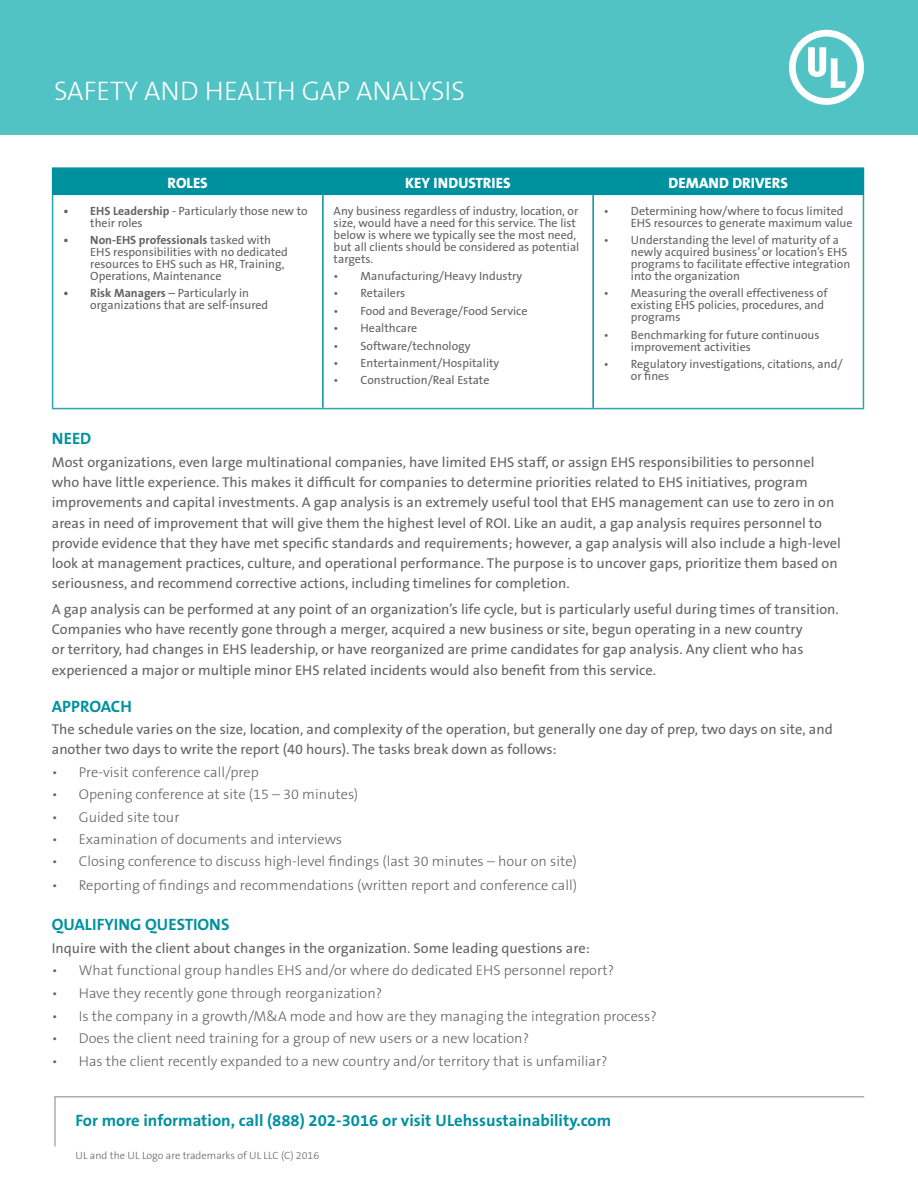
<style>
.page{position:relative;width:918px;height:1188px;background:#fff}
.page>*{position:absolute;margin:0;border:0;box-sizing:border-box;transform-origin:0 0}
.t1{font:300 27px "The Sans B3";color:#fff}
.t2{font:700 16.5px "The Sans B7";color:#00919f}
.t3{font:800 15px "The Sans B8";color:#fff}
.t4{font:14.25px/20.2px "The Sans B5 Plain";color:#636366}
.t5{font:300 14.25px "The Sans B3";color:#636366}
.t6{font:12px/12px "The Sans B5 Plain";color:#636366}
.t7{font:300 10.5px "The Sans B3";color:#636366}
.s1{font-family:"The Sans B7";font-weight:700}
</style>
<div class="page">
<svg style="left:54px;top:1096px;width:811px;height:51px"></svg>
<div style="left:0;top:0;width:918px;height:135px;background:#52c3c4"></div>
<svg style="left:789px;top:30px;width:75px;height:75px"></svg>
<hr style="left:52px;top:167px;width:271px;height:2px;background:#00919f">
<hr style="left:323px;top:167px;width:270px;height:2px;background:#00919f">
<hr style="left:593px;top:167px;width:271px;height:2px;background:#00919f">
<div style="left:52px;top:168px;width:812px;height:27px;background:#00919f"></div>
<hr style="left:322px;top:195px;width:2px;height:213px;background:#00919f">
<hr style="left:592px;top:195px;width:2px;height:213px;background:#00919f">
<hr style="left:52px;top:195px;width:1px;height:213px;background:#27a6b1">
<hr style="left:863px;top:195px;width:1px;height:213px;background:#27a6b1">
<hr style="left:52px;top:408px;width:271px;height:1px;background:#27a6b1">
<hr style="left:323px;top:408px;width:270px;height:1px;background:#27a6b1">
<hr style="left:593px;top:408px;width:271px;height:1px;background:#27a6b1">
<p class="t1" style="left:54px;top:77px;width:413px">SAFETY AND HEALTH GAP ANALYSIS</p>
<p class="t3" style="left:168px;top:175px;width:42px">ROLES</p>
<p class="t3" style="left:405px;top:175px;width:107px">KEY INDUSTRIES</p>
<p class="t3" style="left:669px;top:175px;width:121px">DEMAND DRIVERS</p>
<p class="t6" style="left:90px;top:205px;width:219px;text-indent:-27px"><span class="s1">• EHS Leadership</span> - Particularly those new to their roles</p>
<p class="t6" style="left:90px;top:235px;width:199px;text-indent:-27px"><span class="s1">• Non-EHS professionals</span> tasked with EHS responsibilities with no dedicated resources to EHS such as HR, Training, Operations, Maintenance</p>
<p class="t6" style="left:90px;top:288px;width:179px;text-indent:-27px"><span class="s1">• Risk Managers</span> – Particularly in organizations that are self-insured</p>
<p class="t6" style="left:631px;top:205px;width:223px;text-indent:-27px">• Determining how/where to focus limited<br>EHS resources to generate maximum value</p>
<p class="t6" style="left:631px;top:235px;width:221px;text-indent:-27px">• Understanding the level of maturity of a newly acquired business’ or location’s EHS programs to facilitate effective integration into the organization</p>
<p class="t6" style="left:631px;top:288px;width:198px;text-indent:-27px">• Measuring the overall effectiveness of existing EHS policies, procedures, and programs</p>
<p class="t6" style="left:631px;top:329px;width:190px;text-indent:-27px">• Benchmarking for future continuous improvement activities</p>
<p class="t6" style="left:631px;top:359px;width:213px;text-indent:-27px">• Regulatory investigations, citations, and/ or fines</p>
<p class="t6" style="left:334px;top:205px;width:247px">Any business regardless of industry, location, or size, would have a need for this service. The list below is where we typically see the most need, but all clients should be considered as potential targets.</p>
<p class="t6" style="left:334px;top:270px;width:190px">• Manufacturing/Heavy Industry</p>
<p class="t6" style="left:334px;top:288px;width:73px">• Retailers</p>
<p class="t6" style="left:334px;top:305px;width:195px">• Food and Beverage/Food Service</p>
<p class="t6" style="left:334px;top:323px;width:85px">• Healthcare</p>
<p class="t6" style="left:334px;top:340px;width:138px">• Software/technology</p>
<p class="t6" style="left:334px;top:357px;width:167px">• Entertainment/Hospitality</p>
<p class="t6" style="left:334px;top:375px;width:157px">• Construction/Real Estate</p>
<p class="t2" style="left:52px;top:430px;width:41px">NEED</p>
<p class="t4" style="left:52px;top:452px;width:791px">Most organizations, even large multinational companies, have limited EHS staff, or assign EHS responsibilities to personnel who have little experience. This makes it difficult for companies to determine priorities related to EHS initiatives, program improvements and capital investments. A gap analysis is an extremely useful tool that EHS management can use to zero in on areas in need of improvement that will give them the highest level of ROI. Like an audit, a gap analysis requires personnel to provide evidence that they have met specific standards and requirements; however, a gap analysis will also include a high-level look at management practices, culture, and operational performance. The purpose is to uncover gaps, prioritize them based on seriousness, and recommend corrective actions, including timelines for completion.</p>
<p class="t4" style="left:52px;top:599px;width:789px">A gap analysis can be performed at any point of an organization’s life cycle, but is particularly useful during times of transition.<br>Companies who have recently gone through a merger, acquired a new business or site, begun operating in a new country<br>or territory, had changes in EHS leadership, or have reorganized are prime candidates for gap analysis. Any client who has experienced a major or multiple minor EHS related incidents would also benefit from this service.</p>
<p class="t2" style="left:52px;top:697px;width:82px">APPROACH</p>
<p class="t4" style="left:52px;top:720px;width:782px">The schedule varies on the size, location, and complexity of the operation, but generally one day of prep, two days on site, and another two days to write the report (40 hours). The tasks break down as follows:</p>
<p class="t5" style="left:52px;top:765px;width:208px">• Pre-visit conference call/prep</p>
<p class="t5" style="left:52px;top:787px;width:308px">• Opening conference at site (15 – 30 minutes)</p>
<p class="t5" style="left:52px;top:809px;width:129px">• Guided site tour</p>
<p class="t5" style="left:52px;top:832px;width:292px">• Examination of documents and interviews</p>
<p class="t5" style="left:52px;top:854px;width:527px">• Closing conference to discuss high-level findings (last 30 minutes – hour on site)</p>
<p class="t5" style="left:52px;top:877px;width:527px">• Reporting of findings and recommendations (written report and conference call)</p>
<p class="t2" style="left:52px;top:916px;width:179px">QUALIFYING QUESTIONS</p>
<p class="t4" style="left:52px;top:938px;width:539px">Inquire with the client about changes in the organization. Some leading questions are:</p>
<p class="t5" style="left:52px;top:963px;width:564px">• What functional group handles EHS and/or where do dedicated EHS personnel report?</p>
<p class="t5" style="left:52px;top:986px;width:332px">• Have they recently gone through reorganization?</p>
<p class="t5" style="left:52px;top:1009px;width:606px">• Is the company in a growth/M&amp;A mode and how are they managing the integration process?</p>
<p class="t5" style="left:52px;top:1031px;width:479px">• Does the client need training for a group of new users or a new location?</p>
<p class="t5" style="left:52px;top:1053px;width:557px">• Has the client recently expanded to a new country and/or territory that is unfamiliar?</p>
<p class="t2" style="left:75px;top:1112px;width:537px">For more information, call (888) 202-3016 or visit ULehssustainability.com</p>
<p class="t7" style="left:75px;top:1150px;width:245px">UL and the UL Logo are trademarks of UL LLC (C) 2016</p>
</div>
